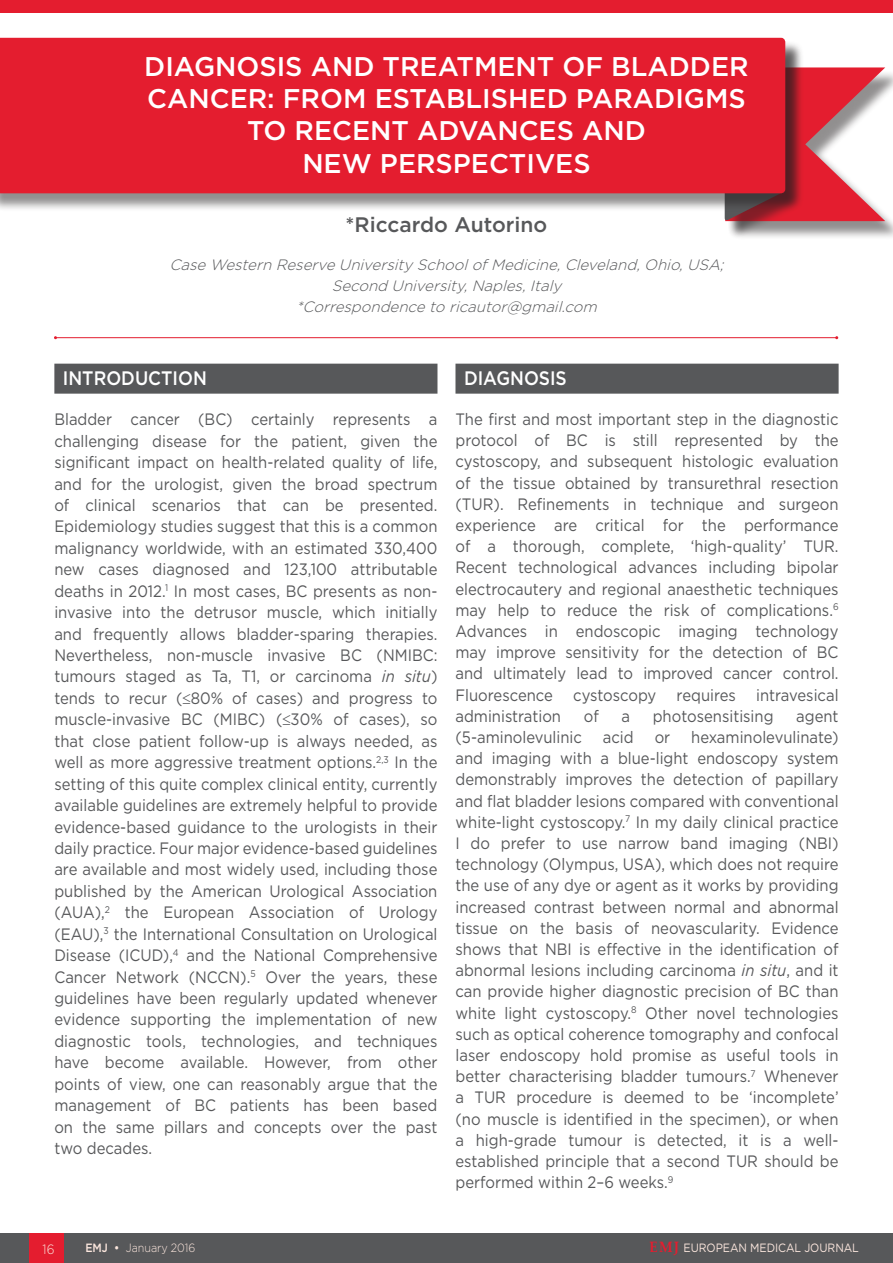
<style>
.page{position:relative;width:893px;height:1263px;background:#fff}
.page>*{position:absolute;margin:0;border:0;box-sizing:border-box;transform-origin:0 0}
._23__Feature_title{font:500 27px/32.4px "Gotham";color:#fff;text-align:center}
._2__Authors{font:500 21px "Gotham";color:#57585a}
._8__Heading_1{font:500 19.5px "Gotham";color:#fff;scale:.9 1}
._11__Main_text{font:16.5px/21.1px "Gotham";color:#57585a;text-align:justify;scale:.9 1}
._3__Bi-lines{font:italic 300 15px/21px "Gotham";color:#57585a;text-align:center}
.t1{font:300 13.5px "Gotham";color:#fce7de;scale:.9 1}
.t2{font:12px "Gotham";letter-spacing:-.005em;color:#fce7de;scale:.9 1}
.t3{font:300 12px "Gotham";letter-spacing:-.005em;color:#fce7de;scale:.9 1}
.s1{font-style:italic}
.s2{font-weight:500}
.s3{font-family:"Palatino Linotype";font-weight:700;font-size:15px;color:#e41d2f}
</style>
<div class="page">
<div style="left:0;top:1233px;width:893px;height:30px;background:#57585a"></div>
<div style="left:30px;top:1233px;width:34px;height:30px;background:#e41d2f"></div>
<hr style="left:55px;top:337px;width:782px;height:1px;background:#e41d2f">
<div style="left:54px;top:364px;width:383px;height:30px;background:#57585a"></div>
<div style="left:455px;top:364px;width:384px;height:30px;background:#57585a"></div>
<div style="left:0;top:0;width:893px;height:12px;background:#e41d2f"></div>
<div style="left:727px;top:70px;width:166px;height:170px;background:#231f20;opacity:.5"></div>
<div style="left:727px;top:44px;width:74px;height:194px;background:#231f20;opacity:.5"></div>
<svg style="left:725px;top:67px;width:160px;height:154px"></svg>
<div style="left:0;top:40px;width:804px;height:172px;background:#231f20;opacity:.5"></div>
<div style="left:0;top:38px;width:785px;height:155px;background:#e41d2f"></div>
<p class="_23__Feature_title" style="left:144px;top:50px;width:606px">DIAGNOSIS AND TREATMENT OF BLADDER<br>CANCER: FROM ESTABLISHED PARADIGMS<br>TO RECENT ADVANCES AND<br>NEW PERSPECTIVES</p>
<p class="_2__Authors" style="left:346px;top:211px;width:203px">*Riccardo Autorino</p>
<p class="_3__Bi-lines" style="left:170px;top:254px;width:560px">CaseWestern ReserveUniversitySchoolofMedicine,Cleveland,Ohio,USA;<br>Second University,Naples,Italy</p>
<p class="_3__Bi-lines" style="left:296px;top:296px;width:307px">*Correspondenceto ricautor@gmail.com</p>
<p class="_8__Heading_1" style="left:63px;top:365px;width:162px">INTRODUCTION</p>
<p class="_11__Main_text" style="left:54px;top:408px;width:427px">Bladder cancer (BC) certainly represents a challenging disease for the patient, given the significant impact on health-related quality of life, and for the urologist, given the broad spectrum of clinical scenarios that can be presented.<br>Epidemiology studies suggest that this is a common malignancy worldwide, with an estimated 330,400 new cases diagnosed and 123,100 attributable deaths in 2012.<sup>1</sup> In most cases, BC presents as non&shy;invasive into the detrusor muscle, which initially and frequently allows bladder-sparing therapies.<br>Nevertheless, non-muscle invasive BC (NMIBC: tumours staged as Ta, T1, or carcinoma <span class="s1">in situ</span>) tends to recur (≤80% of cases) and progress to muscle-invasive BC (MIBC) (≤30% of cases), so that close patient follow-up is always needed, as well as more aggressive treatment options.<sup>2,3</sup> In the setting of this quite complex clinical entity, currently available guidelines are extremely helpful to provide evidence-based guidance to the urologists in their daily practice. Four major evidence-based guidelines are available and most widely used, including those published by the American Urological Association (AUA),<sup>2</sup> the European Association of Urology (EAU),<sup>3</sup> the International Consultation on Urological Disease (ICUD),<sup>4</sup> and the National Comprehensive Cancer Network (NCCN).<sup>5</sup> Over the years, these guidelines have been regularly updated whenever evidence supporting the implementation of new diagnostic tools, technologies, and techniques have become available. However, from other points of view, one can reasonably argue that the management of BC patients has been based on the same pillars and concepts over the past two decades.</p>
<p class="_8__Heading_1" style="left:464px;top:365px;width:116px">DIAGNOSIS</p>
<p class="_11__Main_text" style="left:455px;top:408px;width:427px">The first and most important step in the diagnostic protocol of BC is still represented by the cystoscopy, and subsequent histologic evaluation of the tissue obtained by transurethral resection (TUR). Refinements in technique and surgeon experience are critical for the performance of a thorough, complete, ‘high-quality’ TUR.<br>Recent technological advances including bipolar electrocautery and regional anaesthetic techniques may help to reduce the risk of complications.<sup>6<br></sup>Advances in endoscopic imaging technology may improve sensitivity for the detection of BC and ultimately lead to improved cancer control.<br>Fluorescence cystoscopy requires intravesical administration</p>
<p class="_11__Main_text" style="left:584px;top:705px;width:18px">of</p>
<p class="_11__Main_text" style="left:621px;top:705px;width:11px">a</p>
<p class="_11__Main_text" style="left:653px;top:705px;width:136px">photosensitising</p>
<p class="_11__Main_text" style="left:796px;top:705px;width:49px">agent</p>
<p class="_11__Main_text" style="left:455px;top:726px;width:427px;text-indent:236px">hexaminolevulinate) and imaging with a blue-light endoscopy system demonstrably improves the detection of papillary and flat bladder lesions compared with conventional white-light cystoscopy.<sup>7</sup> In my daily clinical practice I do prefer to use narrow band imaging (NBI) technology (Olympus, USA), which does not require the use of any dye or agent as it works by providing increased contrast between normal and abnormal tissue on the basis of neovascularity. Evidence shows that NBI is effective in the identification of abnormal lesions including carcinoma <span class="s1">in situ</span>, and it can provide higher diagnostic precision of BC than white light cystoscopy.<sup>8</sup> Other novel technologies such as optical coherence tomography and confocal laser endoscopy hold promise as useful tools in better characterising bladder tumours.<sup>7</sup> Whenever a TUR procedure is deemed to be ‘incomplete’ (no muscle is identified in the specimen), or when a high-grade tumour is detected, it is a well&shy;established principle that a second TUR should be performed within 2–6 weeks.<sup>9</sup></p>
<p class="_11__Main_text" style="left:455px;top:726px;width:142px">(5-aminolevulinic</p>
<p class="_11__Main_text" style="left:603px;top:726px;width:36px">acid</p>
<p class="_11__Main_text" style="left:655px;top:726px;width:19px">or</p>
<p class="t1" style="left:43px;top:1240px;width:15px">16</p>
<p class="t3" style="left:85px;top:1240px;width:124px"><span class="s2">EMJ •</span> January 2016</p>
<p class="t2" style="left:650px;top:1240px;width:234px"><span class="s3">EMJ</span> EUROPEAN MEDICAL JOURNAL</p>
</div>
